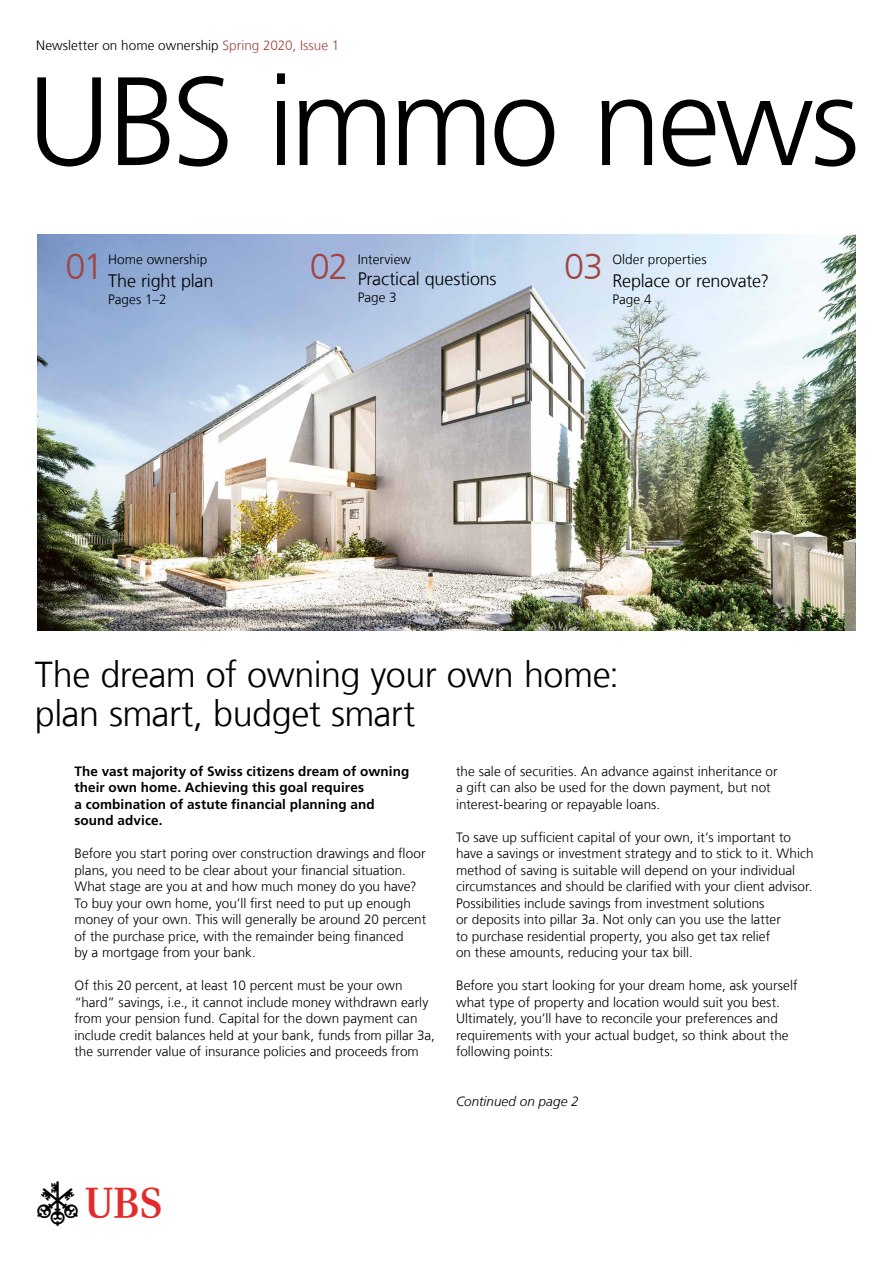
<style>
.page{position:relative;width:893px;height:1263px;background:#fff}
.page>*{position:absolute;margin:0;border:0;box-sizing:border-box;transform-origin:0 0}
.t1{font:300 125.55px "Frutiger LT Com";letter-spacing:-.035em;color:#000}
.t2{font:44.55px "UB Ssemiextra";color:#000}
.t3{font:300 36px/39px "Frutiger LT Com";letter-spacing:-.015em;color:#000}
.t4{font:300 36px "Frutiger LT Com";color:#9f4642}
.t5{font:300 18px "Frutiger LT Com";letter-spacing:-.01em;color:#000}
.t6{font:300 13.5px/16.5px "Frutiger LT Com";color:#000}
.t7{font:700 13.5px/16.5px "Frutiger LT Com";letter-spacing:.01em;color:#000}
.t8{font:italic 300 13.5px "Frutiger LT Com";letter-spacing:.005em;color:#000}
.s1{color:#9f4642}
.s2{font-size:30.75px;color:#e42b2b}
</style>
<div class="page">
<img style="left:38px;top:235px;width:817px;height:395px">
<p class="t6" style="left:36px;top:37px;width:305px">Newsletter on home ownership <span class="s1">Spring 2020, Issue 1</span></p>
<h1 class="t1" style="left:27px;top:49px;width:834px">UBS immo news</h1>
<h3 class="t4" style="left:66px;top:246px;width:40px">01</h3>
<h3 class="t4" style="left:310px;top:246px;width:40px">02</h3>
<p class="t6" style="left:108px;top:251px;width:101px">Home ownership</p>
<h3 class="t5" style="left:108px;top:270px;width:107px">The right plan</h3>
<p class="t6" style="left:108px;top:291px;width:60px">Pages 1–2</p>
<p class="t6" style="left:358px;top:251px;width:55px">Interview</p>
<h3 class="t5" style="left:358px;top:268px;width:140px">Practical questions</h3>
<p class="t6" style="left:358px;top:289px;width:41px">Page 3</p>
<h3 class="t4" style="left:564px;top:246px;width:40px">03</h3>
<p class="t6" style="left:612px;top:251px;width:96px">Older properties</p>
<h3 class="t5" style="left:612px;top:270px;width:158px">Replace or renovate?</h3>
<p class="t6" style="left:612px;top:291px;width:41px">Page 4</p>
<h3 class="t3" style="left:35px;top:655px;width:586px">The dream of owning your own home: plan smart, budget smart</h3>
<p class="t7" style="left:74px;top:763px;width:336px">The vast majority of Swiss citizens dream of owning their own home. Achieving this goal requires<br>a combination of astute financial planning and sound advice.</p>
<p class="t6" style="left:74px;top:845px;width:353px">Before you start poring over construction drawings and floor plans, you need to be clear about your financial situation.<br>What stage are you at and how much money do you have?<br>To buy your own home, you’ll first need to put up enough money of your own. This will generally be around 20 percent of the purchase price, with the remainder being financed<br>by a mortgage from your bank.</p>
<p class="t6" style="left:74px;top:977px;width:362px">Of this 20 percent, at least 10 percent must be your own “hard” savings, i.e., it cannot include money withdrawn early from your pension fund. Capital for the down payment can include credit balances held at your bank, funds from pillar 3a, the surrender value of insurance policies and proceeds from</p>
<p class="t6" style="left:456px;top:763px;width:323px">the sale of securities. An advance against inheritance or a gift can also be used for the down payment, but not interest-bearing or repayable loans.</p>
<p class="t6" style="left:456px;top:829px;width:359px">To save up sufficient capital of your own, it’s important to have a savings or investment strategy and to stick to it. Which method of saving is suitable will depend on your individual -circumstances and should be clarified with your client advisor.<br>Possibilities include savings from investment solutions<br>or deposits into pillar 3a. Not only can you use the latter<br>to purchase residential property, you also get tax relief<br>on these amounts, reducing your tax bill.</p>
<p class="t6" style="left:456px;top:977px;width:343px">Before you start looking for your dream home, ask yourself what type of property and location would suit you best.<br>Ultimately, you’ll have to reconcile your preferences and requirements with your actual budget, so think about the following points:</p>
<p class="t8" style="left:456px;top:1093px;width:124px">Continued on page 2</p>
<h2 class="t2" style="left:38px;top:1181px;width:125px">a<span class="s2">b</span></h2>
</div>
